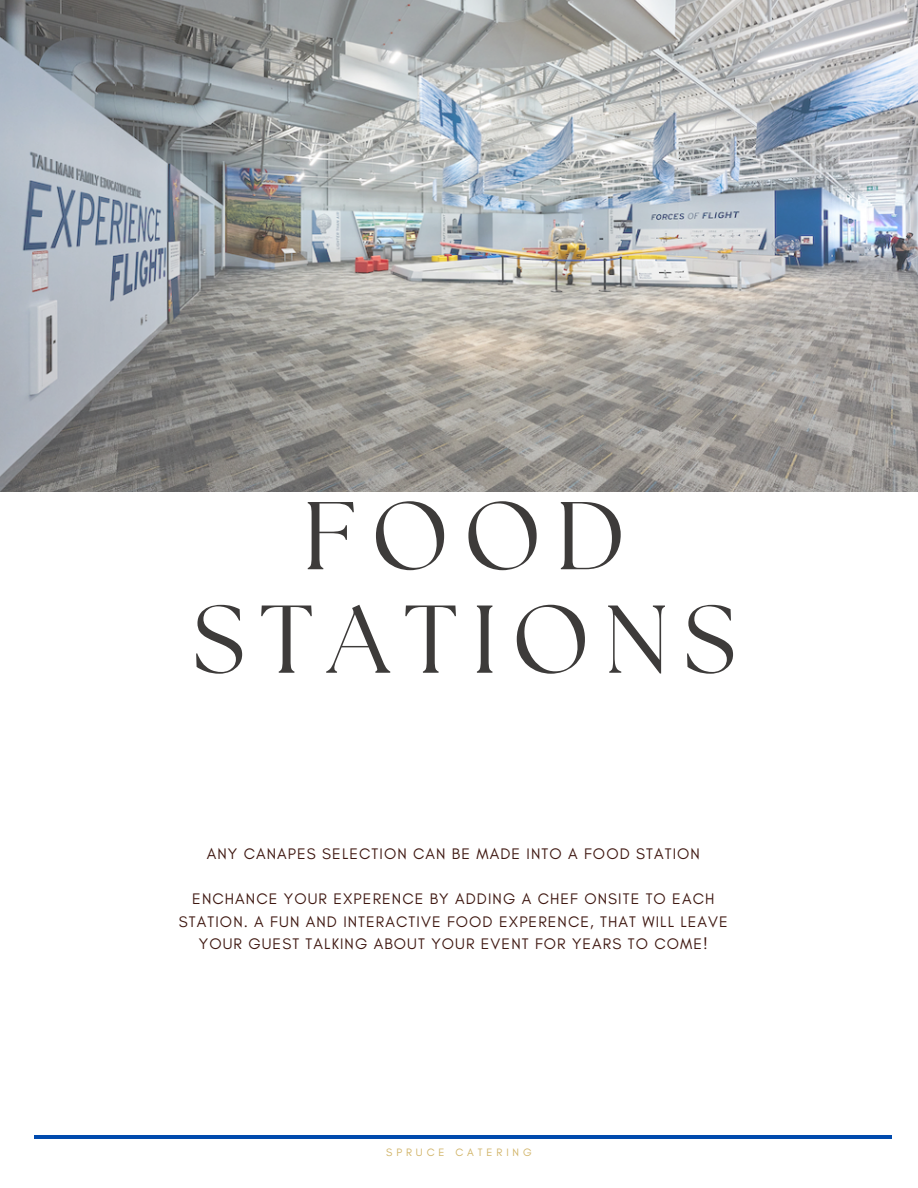
<style>
.page{position:relative;width:918px;height:1188px;background:#fff}
.page>*{position:absolute;margin:0;border:0;box-sizing:border-box;transform-origin:0 0}
.t1{font:96px/103.5px "The Seasons";letter-spacing:.15em;color:#3d3b3a;text-align:center}
.t2{font:15.6px/22.5px "Glacial Indifference";letter-spacing:.07em;color:#3e1710;text-align:center}
.t3{font:10.95px "Glacial Indifference";letter-spacing:.36em;color:#d0b264}
</style>
<div class="page">
<img style="left:0;top:0;width:918px;height:492px">
<hr style="left:35px;top:1136px;width:857px;height:3px;background:#004aad">
<h1 class="t1" style="left:192px;top:490px;width:545px">FOOD<br>STATIONS</h1>
<p class="t2" style="left:207px;top:842px;width:495px">ANY CANAPES SELECTION CAN BE MADE INTO A FOOD STATION</p>
<p class="t2" style="left:179px;top:887px;width:550px">ENCHANCE YOUR EXPERENCE BY ADDING A CHEF ONSITE TO EACH<br>STATION. A FUN AND INTERACTIVE FOOD EXPERENCE, THAT WILL LEAVE<br>YOUR GUEST TALKING ABOUT YOUR EVENT FOR YEARS TO COME!</p>
<p class="t3" style="left:386px;top:1145px;width:147px">SPRUCE CATERING</p>
</div>
